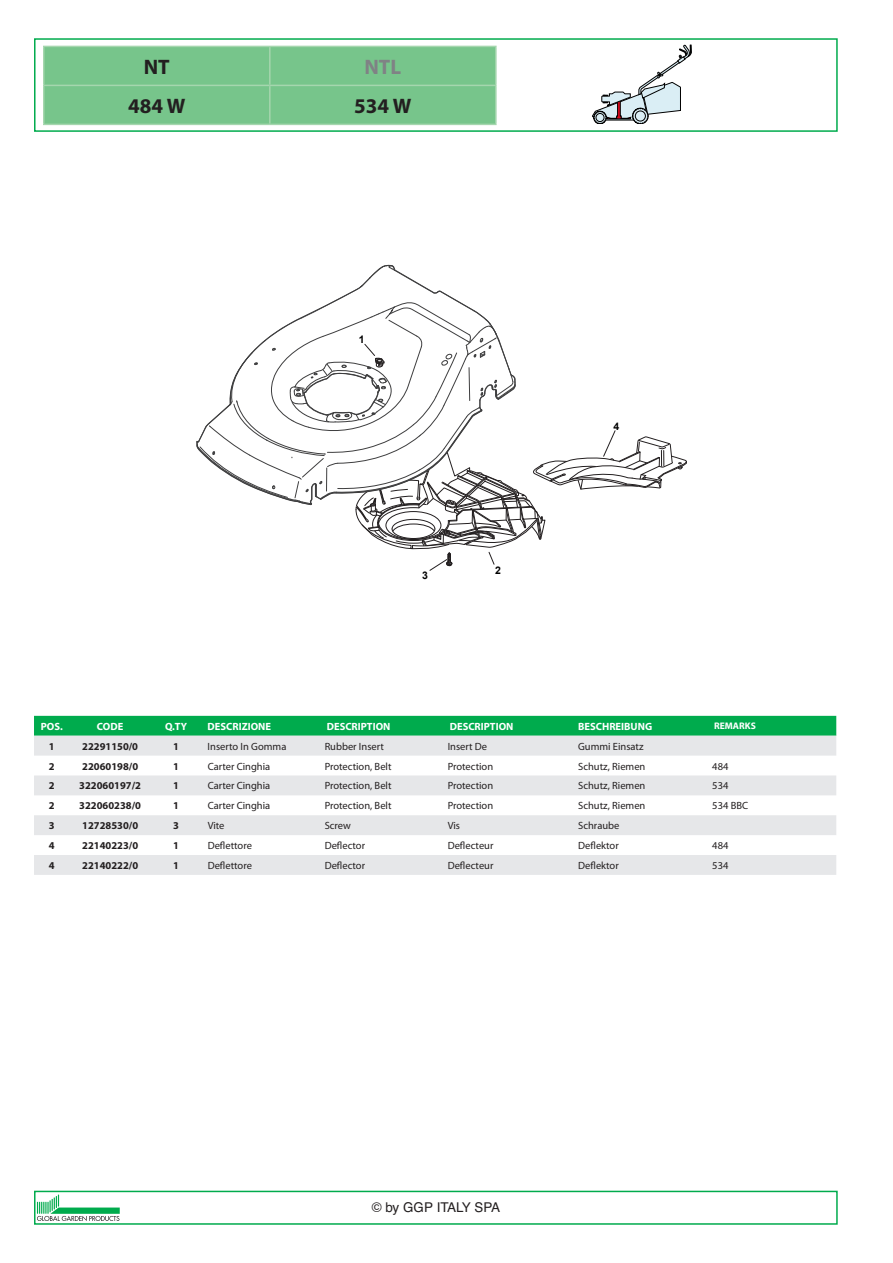
<style>
.page{position:relative;width:893px;height:1263px;background:#fff}
.page>*{position:absolute;margin:0;border:0;box-sizing:border-box;transform-origin:0 0}
.t1{font:700 21px "Myriad Pro";color:#231f20}
.t2{font:700 21px "Myriad Pro";color:#808285}
.t3{font:13.5px "Helvetica";color:#231f20}
.t4{font:10.5px "Myriad Pro";color:#231f20}
.t5{font:700 10.5px "Myriad Pro";color:#231f20}
.t6{font:700 10.5px "Myriad Pro";color:#fff}
.t7{font:700 10.5px "Arial";color:#000}
.t8{font:700 9.6px "Myriad Pro";color:#fff}
</style>
<div class="page">
<div style="left:34px;top:1191px;width:804px;height:34px;border:2px solid #00ab4d"></div>
<svg style="left:37px;top:1194px;width:83px;height:27px"></svg>
<div style="left:34px;top:38px;width:804px;height:94px;border:2px solid #00ab4d"></div>
<div style="left:34px;top:716px;width:802px;height:20px;background:#00ab4d"></div>
<svg style="left:34px;top:736px;width:802px;height:139px;fill:#e6e7e9"></svg>
<svg style="left:197px;top:265px;width:490px;height:306px"></svg>
<svg style="left:592px;top:45px;width:99px;height:79px"></svg>
<div style="left:45px;top:47px;width:450px;height:77px;background:#77c58b"></div>
<hr style="left:43px;top:46px;width:227px;height:1px;background:#a5d6ae">
<hr style="left:43px;top:47px;width:2px;height:38px;background:#a5d6ae">
<hr style="left:270px;top:46px;width:227px;height:1px;background:#a5d6ae">
<hr style="left:269px;top:47px;width:2px;height:38px;background:#a5d6ae">
<hr style="left:495px;top:47px;width:2px;height:38px;background:#a5d6ae">
<hr style="left:43px;top:85px;width:227px;height:1px;background:#a5d6ae">
<hr style="left:43px;top:86px;width:2px;height:38px;background:#a5d6ae">
<hr style="left:270px;top:85px;width:227px;height:1px;background:#a5d6ae">
<hr style="left:269px;top:86px;width:2px;height:38px;background:#a5d6ae">
<hr style="left:495px;top:86px;width:2px;height:38px;background:#a5d6ae">
<hr style="left:43px;top:124px;width:227px;height:1px;background:#a5d6ae">
<hr style="left:270px;top:124px;width:227px;height:1px;background:#a5d6ae">
<h1 class="t1" style="left:144px;top:53px;width:27px">NT</h1>
<h1 class="t2" style="left:364px;top:53px;width:38px">NTL</h1>
<h1 class="t1" style="left:128px;top:92px;width:59px">484 W</h1>
<h1 class="t1" style="left:354px;top:92px;width:59px">534 W</h1>
<p class="t7" style="left:359px;top:333px;width:7px">1</p>
<p class="t7" style="left:422px;top:569px;width:7px">3</p>
<p class="t7" style="left:495px;top:564px;width:7px">2</p>
<p class="t7" style="left:614px;top:420px;width:7px">4</p>
<p class="t6" style="left:41px;top:719px;width:24px">POS.</p>
<p class="t6" style="left:97px;top:719px;width:28px">CODE</p>
<p class="t6" style="left:165px;top:719px;width:23px">Q.TY</p>
<p class="t6" style="left:208px;top:719px;width:65px">DESCRIZIONE</p>
<p class="t6" style="left:327px;top:719px;width:65px">DESCRIPTION</p>
<p class="t6" style="left:450px;top:719px;width:65px">DESCRIPTION</p>
<p class="t6" style="left:578px;top:719px;width:76px">BESCHREIBUNG</p>
<p class="t8" style="left:714px;top:719px;width:43px">REMARKS</p>
<p class="t5" style="left:49px;top:739px;width:7px">1</p>
<p class="t5" style="left:82px;top:739px;width:57px">22291150/0</p>
<p class="t5" style="left:173px;top:739px;width:7px">1</p>
<p class="t4" style="left:208px;top:740px;width:80px">Inserto In Gomma</p>
<p class="t4" style="left:325px;top:740px;width:61px">Rubber Insert</p>
<p class="t4" style="left:448px;top:740px;width:41px">Insert De</p>
<p class="t4" style="left:578px;top:740px;width:67px">Gummi Einsatz</p>
<p class="t5" style="left:49px;top:759px;width:7px">2</p>
<p class="t5" style="left:82px;top:759px;width:57px">22060198/0</p>
<p class="t5" style="left:173px;top:759px;width:7px">1</p>
<p class="t4" style="left:208px;top:759px;width:64px">Carter Cinghia</p>
<p class="t4" style="left:325px;top:759px;width:68px">Protection, Belt</p>
<p class="t4" style="left:448px;top:759px;width:47px">Protection</p>
<p class="t4" style="left:578px;top:759px;width:69px">Schutz, Riemen</p>
<p class="t4" style="left:712px;top:759px;width:18px">484</p>
<p class="t5" style="left:49px;top:779px;width:7px">2</p>
<p class="t5" style="left:79px;top:779px;width:63px">322060197/2</p>
<p class="t5" style="left:173px;top:779px;width:7px">1</p>
<p class="t4" style="left:208px;top:779px;width:64px">Carter Cinghia</p>
<p class="t4" style="left:325px;top:779px;width:68px">Protection, Belt</p>
<p class="t4" style="left:448px;top:779px;width:47px">Protection</p>
<p class="t4" style="left:578px;top:779px;width:69px">Schutz, Riemen</p>
<p class="t4" style="left:712px;top:779px;width:18px">534</p>
<p class="t5" style="left:49px;top:799px;width:7px">2</p>
<p class="t5" style="left:79px;top:799px;width:63px">322060238/0</p>
<p class="t5" style="left:173px;top:799px;width:7px">1</p>
<p class="t4" style="left:208px;top:799px;width:64px">Carter Cinghia</p>
<p class="t4" style="left:325px;top:799px;width:68px">Protection, Belt</p>
<p class="t4" style="left:448px;top:799px;width:47px">Protection</p>
<p class="t4" style="left:578px;top:799px;width:69px">Schutz, Riemen</p>
<p class="t4" style="left:712px;top:799px;width:37px">534 BBC</p>
<p class="t5" style="left:49px;top:819px;width:7px">3</p>
<p class="t5" style="left:82px;top:819px;width:57px">12728530/0</p>
<p class="t5" style="left:173px;top:819px;width:7px">3</p>
<p class="t4" style="left:208px;top:819px;width:18px">Vite</p>
<p class="t4" style="left:325px;top:819px;width:28px">Screw</p>
<p class="t4" style="left:448px;top:819px;width:14px">Vis</p>
<p class="t4" style="left:578px;top:819px;width:43px">Schraube</p>
<p class="t5" style="left:49px;top:839px;width:7px">4</p>
<p class="t5" style="left:82px;top:839px;width:57px">22140223/0</p>
<p class="t5" style="left:173px;top:839px;width:7px">1</p>
<p class="t4" style="left:208px;top:839px;width:46px">Deflettore</p>
<p class="t4" style="left:325px;top:839px;width:42px">Deflector</p>
<p class="t4" style="left:448px;top:839px;width:47px">Deflecteur</p>
<p class="t4" style="left:578px;top:839px;width:42px">Deflektor</p>
<p class="t4" style="left:712px;top:839px;width:18px">484</p>
<p class="t5" style="left:49px;top:858px;width:7px">4</p>
<p class="t5" style="left:82px;top:858px;width:57px">22140222/0</p>
<p class="t5" style="left:173px;top:858px;width:7px">1</p>
<p class="t4" style="left:208px;top:859px;width:46px">Deflettore</p>
<p class="t4" style="left:325px;top:859px;width:42px">Deflector</p>
<p class="t4" style="left:448px;top:859px;width:47px">Deflecteur</p>
<p class="t4" style="left:578px;top:859px;width:42px">Deflektor</p>
<p class="t4" style="left:712px;top:859px;width:18px">534</p>
<p class="t3" style="left:372px;top:1196px;width:130px">© by GGP ITALY SPA</p>
</div>
